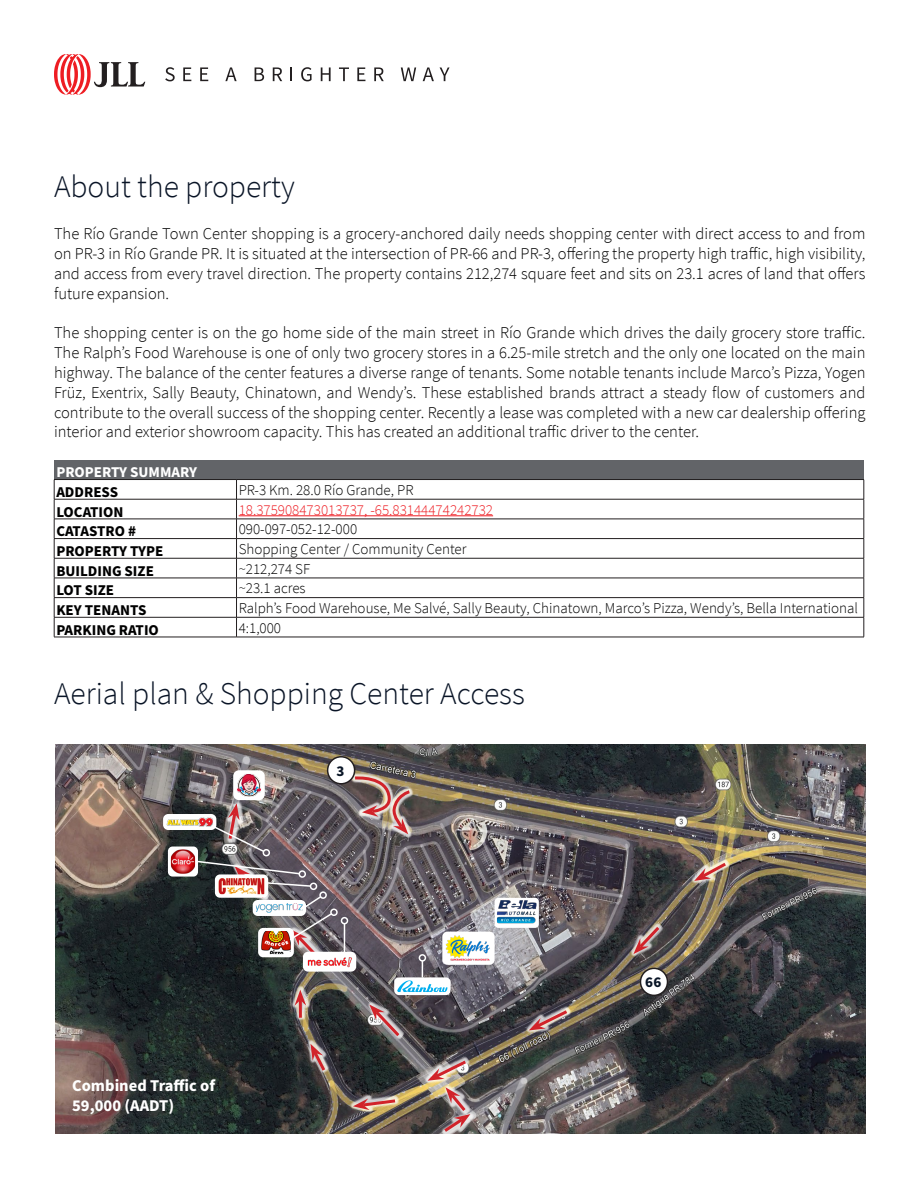
<style>
.page{position:relative;width:918px;height:1188px;background:#fff}
.page>*{position:absolute;margin:0;border:0;box-sizing:border-box;transform-origin:0 0}
.t1{font:300 31.5px "Source Sans Pro";color:#091426}
.TABLE_Body_CoreBlack{font:300 16.5px/19.8px "Source Sans Pro";color:#000;text-align:justify}
.Body_CoreBlack_10_13{font:700 16.5px/19.8px "Source Sans Pro";color:#fff}
.TABLE_Body_CoreBlack-2{font:300 15px "Source Sans Pro";color:#000}
.Body_CoreBlack_10_13-2{font:300 15px "Source Sans Pro";color:#000}
.TABLE_Subhead_CoreBl{font:700 15px "Source Sans Pro";color:#000}
.t2{font:300 15px "Source Sans Pro";color:#ee1d23}
.TABLE_Subhead_CoreBl-2{font:700 15px "Source Sans Pro";color:#fff}
.Heading_-_24pt{font:700 15px "Source Sans Pro";color:#091526}
</style>
<div class="page">
<img style="left:56px;top:744px;width:810px;height:390px">
<div style="left:54px;top:460px;width:810px;height:20px;background:#626468"></div>
<hr style="left:54px;top:479px;width:183px;height:1px;background:#231f20">
<hr style="left:237px;top:479px;width:627px;height:1px;background:#231f20">
<hr style="left:54px;top:499px;width:183px;height:1px;background:#231f20">
<hr style="left:237px;top:499px;width:627px;height:1px;background:#231f20">
<hr style="left:54px;top:519px;width:183px;height:1px;background:#231f20">
<hr style="left:237px;top:519px;width:627px;height:1px;background:#231f20">
<hr style="left:54px;top:538px;width:183px;height:1px;background:#231f20">
<hr style="left:237px;top:538px;width:627px;height:1px;background:#231f20">
<hr style="left:54px;top:558px;width:183px;height:1px;background:#231f20">
<hr style="left:237px;top:558px;width:627px;height:1px;background:#231f20">
<hr style="left:54px;top:578px;width:183px;height:1px;background:#231f20">
<hr style="left:237px;top:578px;width:627px;height:1px;background:#231f20">
<hr style="left:54px;top:597px;width:183px;height:1px;background:#231f20">
<hr style="left:237px;top:597px;width:627px;height:1px;background:#231f20">
<hr style="left:54px;top:617px;width:183px;height:1px;background:#231f20">
<svg style="left:54px;top:480px;width:1px;height:157px"></svg>
<hr style="left:237px;top:617px;width:627px;height:1px;background:#231f20">
<svg style="left:236px;top:480px;width:1px;height:157px"></svg>
<svg style="left:864px;top:480px;width:1px;height:157px"></svg>
<hr style="left:54px;top:637px;width:183px;height:1px;background:#231f20">
<hr style="left:237px;top:637px;width:627px;height:1px;background:#231f20">
<hr style="left:239px;top:515px;width:254px;height:1px;background:#ee1d23">
<svg style="left:165px;top:67px;width:10px;height:14px"></svg>
<svg style="left:183px;top:67px;width:8px;height:14px"></svg>
<svg style="left:200px;top:67px;width:8px;height:14px"></svg>
<svg style="left:225px;top:67px;width:12px;height:14px"></svg>
<svg style="left:255px;top:67px;width:9px;height:14px"></svg>
<svg style="left:273px;top:67px;width:9px;height:14px"></svg>
<svg style="left:291px;top:67px;width:1px;height:14px"></svg>
<svg style="left:301px;top:67px;width:11px;height:14px"></svg>
<svg style="left:321px;top:67px;width:10px;height:14px"></svg>
<svg style="left:339px;top:67px;width:10px;height:14px"></svg>
<svg style="left:357px;top:67px;width:8px;height:14px"></svg>
<svg style="left:374px;top:67px;width:10px;height:14px"></svg>
<svg style="left:401px;top:67px;width:15px;height:14px"></svg>
<svg style="left:423px;top:67px;width:11px;height:14px"></svg>
<svg style="left:440px;top:67px;width:10px;height:14px"></svg>
<svg style="left:54px;top:54px;width:91px;height:41px"></svg>
<img style="left:446px;top:936px;width:45px;height:25px">
<div style="left:442px;top:932px;width:53px;height:33px;border:3px solid #fff;border-radius:4px"></div>
<div style="left:394px;top:977px;width:57px;height:18px;border:3px solid #fff;border-radius:3px"></div>
<img style="left:498px;top:901px;width:38px;height:24px">
<div style="left:495px;top:898px;width:44px;height:30px;border:2px solid #fff;border-radius:3px"></div>
<svg style="left:397px;top:961px;width:51px;height:31px"></svg>
<div style="left:419px;top:954px;width:7px;height:8px;border:2px solid #fff;border-radius:50%"></div>
<img style="left:687px;top:851px;width:45px;height:42px">
<svg style="left:623px;top:920px;width:46px;height:43px;background:#695957"></svg>
<svg style="left:522px;top:997px;width:51px;height:48px;background:#655855"></svg>
<svg style="left:358px;top:998px;width:52px;height:44px;background:#695d5e"></svg>
<img style="left:421px;top:1047px;width:58px;height:87px">
<img style="left:347px;top:1077px;width:55px;height:53px">
<svg style="left:298px;top:1037px;width:38px;height:41px;background:#5c4d4e"></svg>
<svg style="left:280px;top:984px;width:40px;height:41px;background:#645852"></svg>
<img style="left:307px;top:956px;width:45px;height:12px">
<div style="left:303px;top:952px;width:53px;height:20px;border:3px solid #fff;border-radius:4px"></div>
<hr style="left:344px;top:924px;width:1px;height:30px;background:#fff">
<div style="left:341px;top:917px;width:7px;height:7px;border:2px solid #fff;border-radius:50%"></div>
<div style="left:330px;top:909px;width:8px;height:7px;border:2px solid #fff;border-radius:50%"></div>
<img style="left:167px;top:818px;width:45px;height:8px">
<div style="left:163px;top:814px;width:53px;height:16px;border:3px solid #fff;border-radius:4px"></div>
<img style="left:172px;top:851px;width:22px;height:22px">
<div style="left:168px;top:847px;width:30px;height:30px;border:3px solid #fff;border-radius:3px"></div>
<img style="left:237px;top:774px;width:24px;height:22px">
<div style="left:233px;top:770px;width:32px;height:30px;border:3px solid #fff;border-radius:4px"></div>
<svg style="left:213px;top:799px;width:53px;height:54px;background:#7d7273"></svg>
<div style="left:263px;top:849px;width:7px;height:7px;border:2px solid #fff;border-radius:50%"></div>
<img style="left:196px;top:859px;width:137px;height:108px">
<div style="left:299px;top:870px;width:7px;height:8px;border:2px solid #fff;border-radius:50%"></div>
<div style="left:351px;top:773px;width:44px;height:48px;background:#fff;opacity:.75"></div>
<div style="left:389px;top:786px;width:25px;height:52px;background:#fff;opacity:.75"></div>
<svg style="left:352px;top:775px;width:60px;height:59px;background:#957873"></svg>
<div style="left:640px;top:968px;width:28px;height:27px;background:#fff;border-radius:50%"></div>
<div style="left:640px;top:968px;width:28px;height:28px;border:2px solid #231f20;border-radius:50%"></div>
<div style="left:328px;top:757px;width:27px;height:27px;background:#fff;border-radius:50%"></div>
<div style="left:327px;top:756px;width:28px;height:29px;border:2px solid #231f20;border-radius:50%"></div>
<p class="t1" style="left:54px;top:167px;width:242px">About the property</p>
<p class="TABLE_Body_CoreBlack" style="left:54px;top:224px;width:813px">The Río Grande Town Center shopping is a grocery-anchored daily needs shopping center with direct access to and from on PR-3 in Río Grande PR. It is situated at the intersection of PR-66 and PR-3, offering the property high traffic, high visibility, and access from every travel direction. The property contains 212,274 square feet and sits on 23.1 acres of land that offers future expansion.</p>
<p class="TABLE_Body_CoreBlack" style="left:54px;top:323px;width:813px">The shopping center is on the go home side of the main street in Río Grande which drives the daily grocery store traffic.<br>The Ralph’s Food Warehouse is one of only two grocery stores in a 6.25-mile stretch and the only one located on the main highway. The balance of the center features a diverse range of tenants. Some notable tenants include Marco’s Pizza, Yogen Früz, Exentrix, Sally Beauty, Chinatown, and Wendy’s. These established brands attract a steady flow of customers and contribute to the overall success of the shopping center. Recently a lease was completed with a new car dealership offering interior and exterior showroom capacity. This has created an additional traffic driver to the center.</p>
<p class="TABLE_Subhead_CoreBl-2" style="left:56px;top:462px;width:142px">PROPERTY SUMMARY</p>
<p class="TABLE_Subhead_CoreBl" style="left:56px;top:482px;width:63px">ADDRESS</p>
<p class="TABLE_Body_CoreBlack-2" style="left:239px;top:481px;width:176px">PR-3 Km. 28.0 Río Grande, PR</p>
<p class="TABLE_Subhead_CoreBl" style="left:56px;top:502px;width:69px">LOCATION</p>
<p class="t2" style="left:239px;top:501px;width:256px">18.375908473013737, -65.83144474242732</p>
<p class="TABLE_Subhead_CoreBl" style="left:56px;top:521px;width:81px">CATASTRO #</p>
<p class="TABLE_Body_CoreBlack-2" style="left:239px;top:520px;width:120px">090-097-052-12-000</p>
<p class="TABLE_Subhead_CoreBl" style="left:56px;top:541px;width:109px">PROPERTY TYPE</p>
<p class="TABLE_Body_CoreBlack-2" style="left:239px;top:540px;width:229px">Shopping Center / Community Center</p>
<p class="TABLE_Subhead_CoreBl" style="left:56px;top:561px;width:99px">BUILDING SIZE</p>
<p class="TABLE_Body_CoreBlack-2" style="left:239px;top:560px;width:73px">~212,274 SF</p>
<p class="TABLE_Subhead_CoreBl" style="left:56px;top:580px;width:59px">LOT SIZE</p>
<p class="TABLE_Body_CoreBlack-2" style="left:239px;top:579px;width:69px">~23.1 acres</p>
<p class="TABLE_Subhead_CoreBl" style="left:56px;top:600px;width:92px">KEY TENANTS</p>
<p class="Body_CoreBlack_10_13-2" style="left:239px;top:599px;width:621px">Ralph’s Food Warehouse, Me Salvé, Sally Beauty, Chinatown, Marco’s Pizza, Wendy’s, Bella International</p>
<p class="TABLE_Subhead_CoreBl" style="left:56px;top:620px;width:104px">PARKING RATIO</p>
<p class="TABLE_Body_CoreBlack-2" style="left:239px;top:619px;width:44px">4:1,000</p>
<p class="t1" style="left:54px;top:674px;width:472px">Aerial plan &amp; Shopping Center Access</p>
<p class="Body_CoreBlack_10_13" style="left:72px;top:1076px;width:144px">Combined Traffic of<br>59,000 (AADT)</p>
<p class="Heading_-_24pt" style="left:336px;top:761px;width:9px">3</p>
<p class="Heading_-_24pt" style="left:645px;top:972px;width:18px">66</p>
</div>
